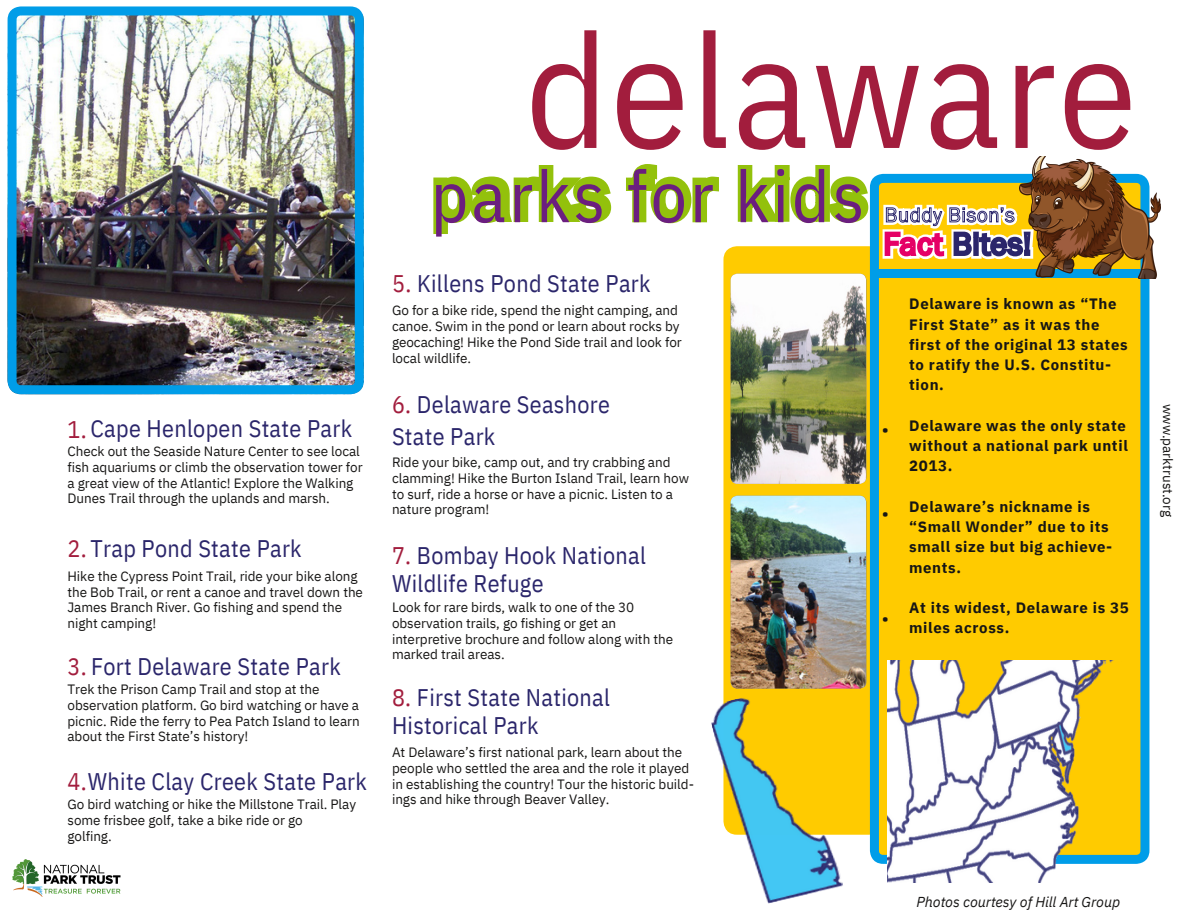
<style>
.page{position:relative;width:1188px;height:918px;background:#fff}
.page>*{position:absolute;margin:0;border:0;box-sizing:border-box;transform-origin:0 0}
.t1{font:159px "IBM Plex Sans Cond";letter-spacing:.015em;color:#a21d3d}
.t2{font:72px "IBM Plex Sans Cond";letter-spacing:.04em;color:#6b1e7f}
.t3{font:24px/28.2px "IBM Plex Sans Cond";letter-spacing:.015em;color:#2b266b}
.t4{font:700 15px/20.2px "IBM Plex Sans";letter-spacing:.045em;color:#171615}
.t5{font:italic 14.4px "IBM Plex Sans";letter-spacing:-.005em;color:#171615}
.t6{font:13.5px/15.8px "IBM Plex Sans";letter-spacing:-.005em;color:#171615}
.s1{color:#a21d3d}
</style>
<div class="page">
<div style="left:723px;top:246px;width:159px;height:589px;background:#ffcb00;border-radius:14px"></div>
<svg style="left:870px;top:174px;width:279px;height:690px;background:#e4c618"></svg>
<img style="left:888px;top:660px;width:243px;height:222px">
<div style="left:873px;top:269px;width:272px;height:9px;background:#009de8"></div>
<img style="left:1020px;top:157px;width:140px;height:121px">
<img style="left:8px;top:6px;width:356px;height:388px">
<img style="left:731px;top:496px;width:135px;height:192px;border-radius:7px">
<img style="left:731px;top:274px;width:135px;height:209px;border-radius:7px">
<img style="left:12px;top:859px;width:109px;height:38px">
<svg style="left:433px;top:165px;width:178px;height:69px"></svg>
<svg style="left:626px;top:164px;width:93px;height:59px"></svg>
<svg style="left:738px;top:165px;width:130px;height:58px"></svg>
<svg style="left:879px;top:201px;width:158px;height:62px"></svg>
<img style="left:711px;top:685px;width:132px;height:219px">
<p class="t3" style="left:68px;top:414px;width:286px"><span class="s1">1.</span>Cape Henlopen State Park</p>
<p class="t6" style="left:68px;top:443px;width:297px">Check out the Seaside Nature Center to see local fish aquariums or climb the observation tower for a great view of the Atlantic! Explore the Walking Dunes Trail through the uplands and marsh.</p>
<p class="t3" style="left:68px;top:534px;width:236px"><span class="s1">2.</span>Trap Pond State Park</p>
<p class="t6" style="left:68px;top:568px;width:297px">Hike the Cypress Point Trail, ride your bike along the Bob Trail, or rent a canoe and travel down the James Branch River. Go fishing and spend the night camping!</p>
<p class="t3" style="left:68px;top:652px;width:275px"><span class="s1">3.</span> Fort Delaware State Park</p>
<p class="t6" style="left:68px;top:681px;width:294px">Trek the Prison Camp Trail and stop at the observation platform. Go bird watching or have a picnic. Ride the ferry to Pea Patch Island to learn</p>
<p class="t3" style="left:68px;top:767px;width:301px"><span class="s1">4.</span>White Clay Creek State Park</p>
<p class="t6" style="left:68px;top:796px;width:290px">Go bird watching or hike the Millstone Trail. Play some frisbee golf, take a bike ride or go</p>
<p class="t6" style="left:68px;top:828px;width:46px">golfing.</p>
<p class="t1" style="left:525px;top:-15px;width:613px">delaware</p>
<p class="t2" style="left:431px;top:148px;width:435px">parks for kids</p>
<p class="t3" style="left:392px;top:269px;width:260px"><span class="s1">5.</span> Killens Pond State Park</p>
<p class="t6" style="left:392px;top:303px;width:291px">Go for a bike ride, spend the night camping, and canoe. Swim in the pond or learn about rocks by geocaching! Hike the Pond Side trail and look for local wildlife.</p>
<p class="t3" style="left:392px;top:388px;width:219px;line-height:31.5px"><span class="s1">6.</span> Delaware Seashore<br>State Park</p>
<p class="t6" style="left:392px;top:454px;width:299px">Ride your bike, camp out, and try crabbing and clamming! Hike the Burton Island Trail, learn how to surf, ride a horse or have a picnic. Listen to a nature program!</p>
<p class="t3" style="left:392px;top:541px;width:255px"><span class="s1">7.</span> Bombay Hook National<br>Wildlife Refuge</p>
<p class="t6" style="left:392px;top:599px;width:283px">Look for rare birds, walk to one of the 30 observation trails, go fishing or get an interpretive brochure and follow along with the marked trail areas.</p>
<p class="t3" style="left:392px;top:683px;width:219px"><span class="s1">8.</span> First State National<br>Historical Park</p>
<p class="t6" style="left:392px;top:744px;width:304px">At Delaware’s first national park, learn about the people who settled the area and the role it played in establishing the country! Tour the historic build&shy;ings and hike through Beaver Valley.</p>
<p class="t4" style="left:882px;top:420px;width:8px">•</p>
<p class="t4" style="left:882px;top:504px;width:8px">•</p>
<p class="t4" style="left:882px;top:609px;width:8px">•</p>
<p class="t4" style="left:909px;top:294px;width:209px">Delaware is known as “The<br>First State” as it was the</p>
<p class="t4" style="left:909px;top:334px;width:220px">first of the original 13 states to ratify the U.S. Constitu&shy;tion.</p>
<p class="t4" style="left:909px;top:415px;width:220px">Delaware was the only state without a national park until<br>2013.</p>
<p class="t4" style="left:909px;top:496px;width:205px">Delaware’s nickname is “Small Wonder” due to its small size but big achieve&shy;ments.</p>
<p class="t4" style="left:909px;top:597px;width:221px">At its widest, Delaware is 35 miles across.</p>
<p class="t5" style="left:916px;top:893px;width:205px">Photos courtesy of Hill Art Group</p>
<p class="t6" style="left:1176px;top:404px;width:115px;rotate:90deg">www.parktrust.org</p>
</div>
